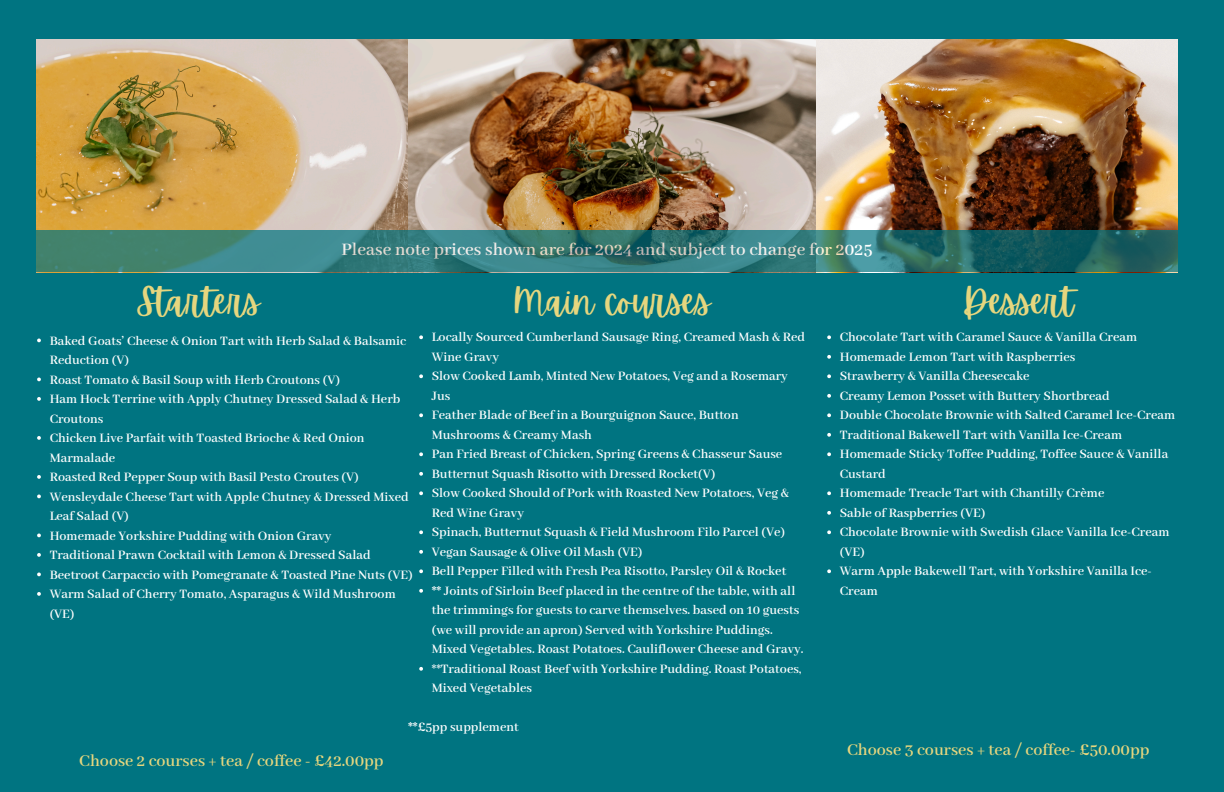
<style>
.page{position:relative;width:1224px;height:792px;background:#007481}
.page>*{position:absolute;margin:0;border:0;box-sizing:border-box;transform-origin:0 0}
.t1{font:36px "Apricots";color:#e6d67e}
.t2{font:600 19px "Abhaya Libre";color:#fff}
.t3{font:600 18px "Abhaya Libre";color:#e6d67e}
.t4{font:600 14px/19.5px "Abhaya Libre";color:#fff}
.s1{font-weight:400}
</style>
<div class="page">
<img style="left:37px;top:40px;width:1141px;height:191px">
<svg style="left:37px;top:339px;width:4px;height:3px"></svg>
<svg style="left:37px;top:378px;width:4px;height:3px"></svg>
<svg style="left:37px;top:397px;width:4px;height:4px"></svg>
<svg style="left:37px;top:436px;width:4px;height:4px"></svg>
<svg style="left:37px;top:475px;width:4px;height:4px"></svg>
<svg style="left:37px;top:495px;width:4px;height:3px"></svg>
<svg style="left:37px;top:534px;width:4px;height:3px"></svg>
<svg style="left:37px;top:553px;width:4px;height:4px"></svg>
<svg style="left:37px;top:573px;width:4px;height:3px"></svg>
<svg style="left:37px;top:592px;width:4px;height:4px"></svg>
<svg style="left:419px;top:335px;width:4px;height:4px"></svg>
<svg style="left:419px;top:374px;width:4px;height:4px"></svg>
<svg style="left:419px;top:413px;width:4px;height:4px"></svg>
<svg style="left:419px;top:452px;width:4px;height:4px"></svg>
<svg style="left:419px;top:472px;width:4px;height:4px"></svg>
<svg style="left:419px;top:491px;width:4px;height:4px"></svg>
<svg style="left:419px;top:530px;width:4px;height:4px"></svg>
<svg style="left:419px;top:550px;width:4px;height:4px"></svg>
<svg style="left:419px;top:569px;width:4px;height:4px"></svg>
<svg style="left:419px;top:589px;width:4px;height:4px"></svg>
<svg style="left:419px;top:667px;width:4px;height:4px"></svg>
<svg style="left:37px;top:231px;width:1141px;height:41px;background:#327875"></svg>
<svg style="left:827px;top:335px;width:4px;height:4px"></svg>
<svg style="left:827px;top:355px;width:4px;height:4px"></svg>
<svg style="left:827px;top:374px;width:4px;height:4px"></svg>
<svg style="left:827px;top:394px;width:4px;height:4px"></svg>
<svg style="left:827px;top:413px;width:4px;height:4px"></svg>
<svg style="left:827px;top:433px;width:4px;height:4px"></svg>
<svg style="left:827px;top:452px;width:4px;height:4px"></svg>
<svg style="left:827px;top:491px;width:4px;height:4px"></svg>
<svg style="left:827px;top:511px;width:4px;height:4px"></svg>
<svg style="left:827px;top:530px;width:4px;height:4px"></svg>
<svg style="left:827px;top:569px;width:4px;height:4px"></svg>
<h2 class="t2" style="left:342px;top:239px;width:533px">Please note prices shown are for 2024 and subject to change for 2025</h2>
<p class="t1" style="left:137px;top:281px;width:125px">Starters</p>
<p class="t1" style="left:513px;top:281px;width:199px">Main courses</p>
<p class="t1" style="left:962px;top:281px;width:113px">Dessert</p>
<p class="t4" style="left:432px;top:328px;width:375px">Locally Sourced Cumberland Sausage Ring, Creamed Mash &amp; Red<br>Wine Gravy</p>
<p class="t4" style="left:432px;top:367px;width:358px">Slow Cooked Lamb, Minted New Potatoes, Veg and a Rosemary<br>Jus</p>
<p class="t4" style="left:432px;top:406px;width:308px">Feather Blade of Beef in a Bourguignon Sauce, Button<br>Mushrooms &amp; Creamy Mash</p>
<p class="t4" style="left:432px;top:445px;width:352px">Pan Fried Breast of Chicken, Spring Greens &amp; Chasseur Sause</p>
<p class="t4" style="left:432px;top:465px;width:285px">Butternut Squash Risotto with Dressed Rocket(V)</p>
<h3 class="t4" style="left:432px;top:484px;width:359px">Slow Cooked Should of Pork with Roasted New Potatoes, Veg &amp;<br>Red Wine Gravy</h3>
<p class="t4" style="left:432px;top:523px;width:355px">Spinach, Butternut Squash &amp; Field Mushroom Filo Parcel (Ve)</p>
<p class="t4" style="left:432px;top:543px;width:212px">Vegan Sausage &amp; Olive Oil Mash (VE)</p>
<p class="t4" style="left:432px;top:562px;width:356px">Bell Pepper Filled with Fresh Pea Risotto, Parsley Oil &amp; Rocket</p>
<p class="t4" style="left:432px;top:582px;width:373px">** Joints of Sirloin Beef placed in the centre of the table, with all the trimmings for guests to carve themselves. based on 10 guests (we will provide an apron) Served with Yorkshire Puddings.<br>Mixed Vegetables. Roast Potatoes. Cauliflower Cheese and Gravy.</p>
<p class="t4" style="left:432px;top:660px;width:371px"><span class="s1">**</span>Traditional Roast Beef with Yorkshire Pudding. Roast Potatoes,<br>Mixed Vegetables</p>
<p class="t4" style="left:408px;top:718px;width:112px">**£5pp supplement</p>
<h2 class="t4" style="left:50px;top:331px;width:358px">Baked Goats’ Cheese &amp; Onion Tart with Herb Salad &amp; Balsamic<br>Reduction (V)</h2>
<h1 class="t4" style="left:50px;top:370px;width:292px">Roast Tomato &amp; Basil Soup with Herb Croutons (V)</h1>
<h1 class="t4" style="left:50px;top:390px;width:352px">Ham Hock Terrine with Apply Chutney Dressed Salad &amp; Herb<br>Croutons</h1>
<h1 class="t4" style="left:50px;top:429px;width:316px">Chicken Live Parfait with Toasted Brioche &amp; Red Onion<br>Marmalade</h1>
<p class="t4" style="left:50px;top:468px;width:311px">Roasted Red Pepper Soup with Basil Pesto Croutes (V)</p>
<p class="t4" style="left:50px;top:487px;width:361px">Wensleydale Cheese Tart with Apple Chutney &amp; Dressed Mixed<br>Leaf Salad (V)</p>
<p class="t4" style="left:50px;top:526px;width:283px">Homemade Yorkshire Pudding with Onion Gravy</p>
<p class="t4" style="left:50px;top:546px;width:323px">Traditional Prawn Cocktail with Lemon &amp; Dressed Salad</p>
<p class="t4" style="left:50px;top:565px;width:365px">Beetroot Carpaccio with Pomegranate &amp; Toasted Pine Nuts (VE)</p>
<p class="t4" style="left:50px;top:585px;width:348px">Warm Salad of Cherry Tomato, Asparagus &amp; Wild Mushroom (VE)</p>
<p class="t3" style="left:79px;top:751px;width:306px">Choose 2 courses + tea / coffee - £42.00pp</p>
<p class="t4" style="left:840px;top:328px;width:299px">Chocolate Tart with Caramel Sauce &amp; Vanilla Cream</p>
<p class="t4" style="left:840px;top:348px;width:237px">Homemade Lemon Tart with Raspberries</p>
<p class="t4" style="left:840px;top:367px;width:191px">Strawberry &amp; Vanilla Cheesecake</p>
<p class="t4" style="left:840px;top:387px;width:271px">Creamy Lemon Posset with Buttery Shortbread</p>
<p class="t4" style="left:840px;top:406px;width:337px">Double Chocolate Brownie with Salted Caramel Ice-Cream</p>
<p class="t4" style="left:840px;top:426px;width:284px">Traditional Bakewell Tart with Vanilla Ice-Cream</p>
<p class="t4" style="left:840px;top:445px;width:330px">Homemade Sticky Toffee Pudding, Toffee Sauce &amp; Vanilla<br>Custard</p>
<p class="t4" style="left:840px;top:484px;width:266px">Homemade Treacle Tart with Chantilly Crème</p>
<p class="t4" style="left:840px;top:504px;width:147px">Sable of Raspberries (VE)</p>
<p class="t4" style="left:840px;top:523px;width:331px">Chocolate Brownie with Swedish Glace Vanilla Ice-Cream (VE)</p>
<p class="t4" style="left:840px;top:562px;width:314px">Warm Apple Bakewell Tart, with Yorkshire Vanilla Ice-<br>Cream</p>
<h2 class="t3" style="left:847px;top:740px;width:304px">Choose 3 courses + tea / coffee- £50.00pp</h2>
</div>
